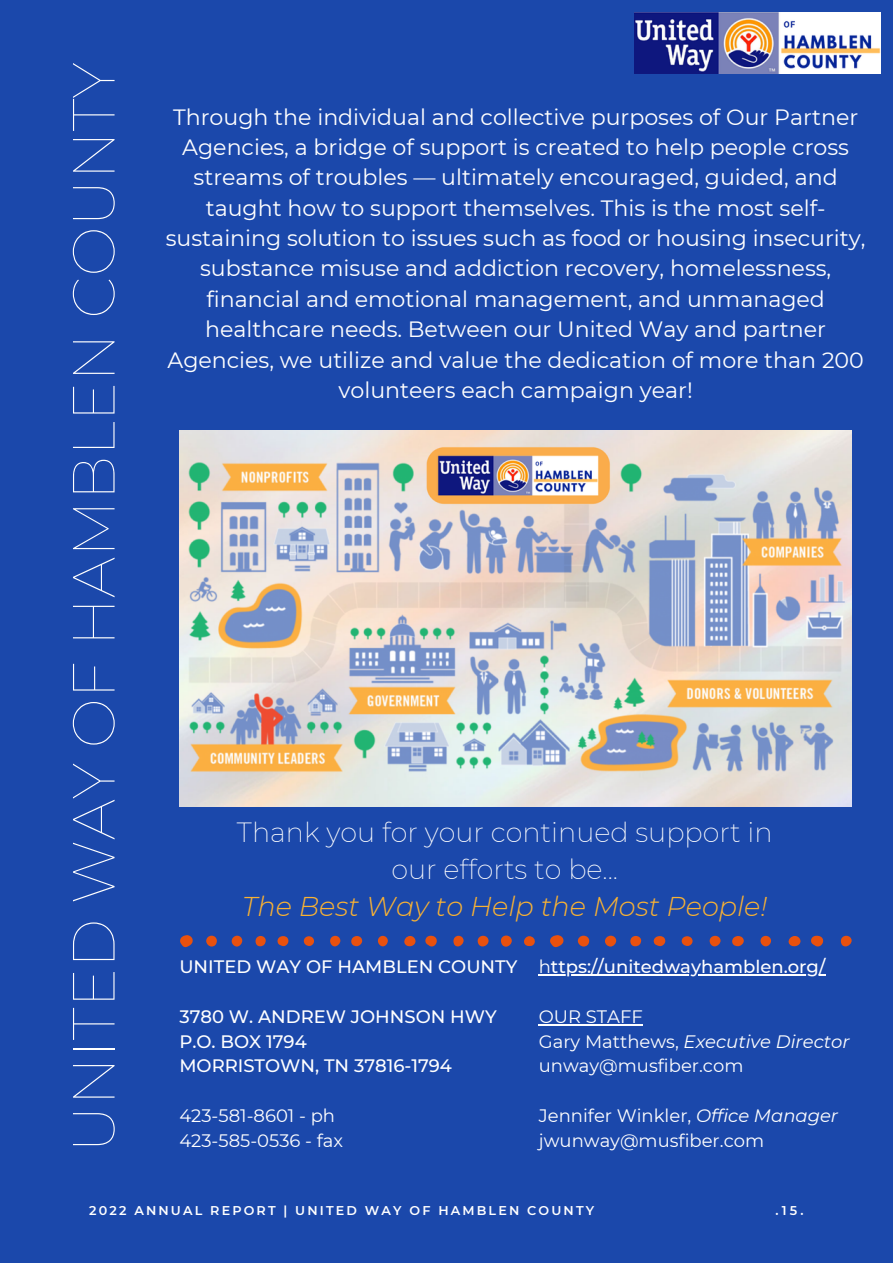
<style>
.page{position:relative;width:893px;height:1264px;background:#fff}
.page>*{position:absolute;margin:0;border:0;box-sizing:border-box;transform-origin:0 0}
.t1{font:100 59.4px "Montserrat";color:#fff}
.t2{font:200 27.15px/37px "Montserrat";color:#fff;text-align:center}
.t3{font:italic 300 27.15px "Montserrat";color:#f9b233}
.t4{font:22.05px/30.3px "Montserrat";color:#fff;text-align:center}
.t5{font:18px/24.8px "Montserrat";color:#fff}
.t6{font:500 18px/24.8px "Montserrat";color:#fff}
.t7{font:600 12.75px "Montserrat";letter-spacing:.17em;color:#fff}
.s1{font-weight:400}
.s2{font-style:italic}
</style>
<div class="page">
<div style="left:0;top:0;width:892px;height:1262px;background:#1b48ab"></div>
<svg style="left:180px;top:935px;width:13px;height:12px"></svg>
<svg style="left:425px;top:935px;width:12px;height:11px"></svg>
<div style="left:500px;top:935px;width:11px;height:11px;background:#e9510e;border-radius:50%"></div>
<div style="left:477px;top:935px;width:11px;height:11px;background:#e9510e;border-radius:50%"></div>
<div style="left:206px;top:935px;width:11px;height:11px;background:#e9510e;border-radius:50%"></div>
<svg style="left:404px;top:936px;width:11px;height:10px"></svg>
<div style="left:232px;top:935px;width:10px;height:11px;background:#e9510e;border-radius:50%"></div>
<div style="left:351px;top:935px;width:11px;height:11px;background:#e9510e;border-radius:50%"></div>
<svg style="left:277px;top:936px;width:12px;height:10px"></svg>
<div style="left:453px;top:935px;width:10px;height:11px;background:#e9510e;border-radius:5px"></div>
<svg style="left:524px;top:936px;width:11px;height:10px"></svg>
<div style="left:330px;top:935px;width:10px;height:11px;background:#e9510e;border-radius:50%"></div>
<svg style="left:255px;top:935px;width:11px;height:11px"></svg>
<svg style="left:378px;top:935px;width:10px;height:11px"></svg>
<div style="left:304px;top:936px;width:10px;height:10px;background:#e9510e;border-radius:50%"></div>
<svg style="left:550px;top:935px;width:14px;height:12px"></svg>
<svg style="left:811px;top:935px;width:12px;height:11px"></svg>
<svg style="left:577px;top:935px;width:12px;height:11px"></svg>
<svg style="left:788px;top:936px;width:12px;height:10px"></svg>
<div style="left:605px;top:935px;width:11px;height:11px;background:#e9510e;border-radius:50%"></div>
<div style="left:732px;top:935px;width:11px;height:11px;background:#e9510e;border-radius:50%"></div>
<svg style="left:653px;top:936px;width:12px;height:10px"></svg>
<svg style="left:840px;top:935px;width:11px;height:11px"></svg>
<div style="left:709px;top:935px;width:11px;height:11px;background:#e9510e;border-radius:50%"></div>
<svg style="left:630px;top:935px;width:11px;height:11px"></svg>
<svg style="left:760px;top:935px;width:11px;height:11px"></svg>
<div style="left:681px;top:936px;width:11px;height:10px;background:#e9510e;border-radius:50%"></div>
<img style="left:634px;top:13px;width:246px;height:60px">
<img style="left:179px;top:430px;width:672px;height:376px">
<svg style="left:538px;top:974px;width:13px;height:1px"></svg>
<hr style="left:551px;top:974px;width:274px;height:1px;background:#fff">
<hr style="left:538px;top:1024px;width:105px;height:1px;background:#fff">
<h1 class="t1" style="left:57px;top:1152px;width:1091px;rotate:-90deg">UNITED WAY OF HAMBLEN COUNTY</h1>
<p class="t4" style="left:166px;top:102px;width:701px">Through the individual and collective purposes of Our Partner Agencies, a bridge of support is created to help people cross streams of troubles — ultimately encouraged, guided, and taught how to support themselves. This is the most self&shy;sustaining solution to issues such as food or housing insecurity, substance misuse and addiction recovery, homelessness, financial and emotional management, and unmanaged healthcare needs. Between our United Way and partner Agencies, we utilize and value the dedication of more than 200 volunteers each campaign year!</p>
<p class="t2" style="left:237px;top:814px;width:537px">Thank you for your continued support in our efforts to be...</p>
<p class="t3" style="left:242px;top:890px;width:526px">The Best Way to Help the Most People!</p>
<p class="t6" style="left:179px;top:954px;width:339px">UNITED WAY OF HAMBLEN COUNTY</p>
<p class="t6" style="left:179px;top:1004px;width:319px">3780 W. ANDREW JOHNSON HWY<br>P.O. BOX 1794<br>MORRISTOWN, TN 37816-1794</p>
<p class="t5" style="left:179px;top:1103px;width:165px">423-581-8601 - ph<br>423-585-0536 - fax</p>
<p class="t6" style="left:538px;top:954px;width:288px"><span class="s1">h</span>ttps://unitedwayhamblen.org/</p>
<p class="t5" style="left:538px;top:1004px;width:312px">OUR STAFF<br>Gary Matthews, <span class="s2">Executive Director </span>unway@musfiber.com</p>
<p class="t5" style="left:538px;top:1103px;width:301px">Jennifer Winkler, <span class="s2">Office Manager </span>jwunway@musfiber.com</p>
<p class="t7" style="left:89px;top:1202px;width:506px">2022 ANNUAL REPORT | UNITED WAY OF HAMBLEN COUNTY</p>
<p class="t7" style="left:775px;top:1202px;width:29px">.15.</p>
</div>
